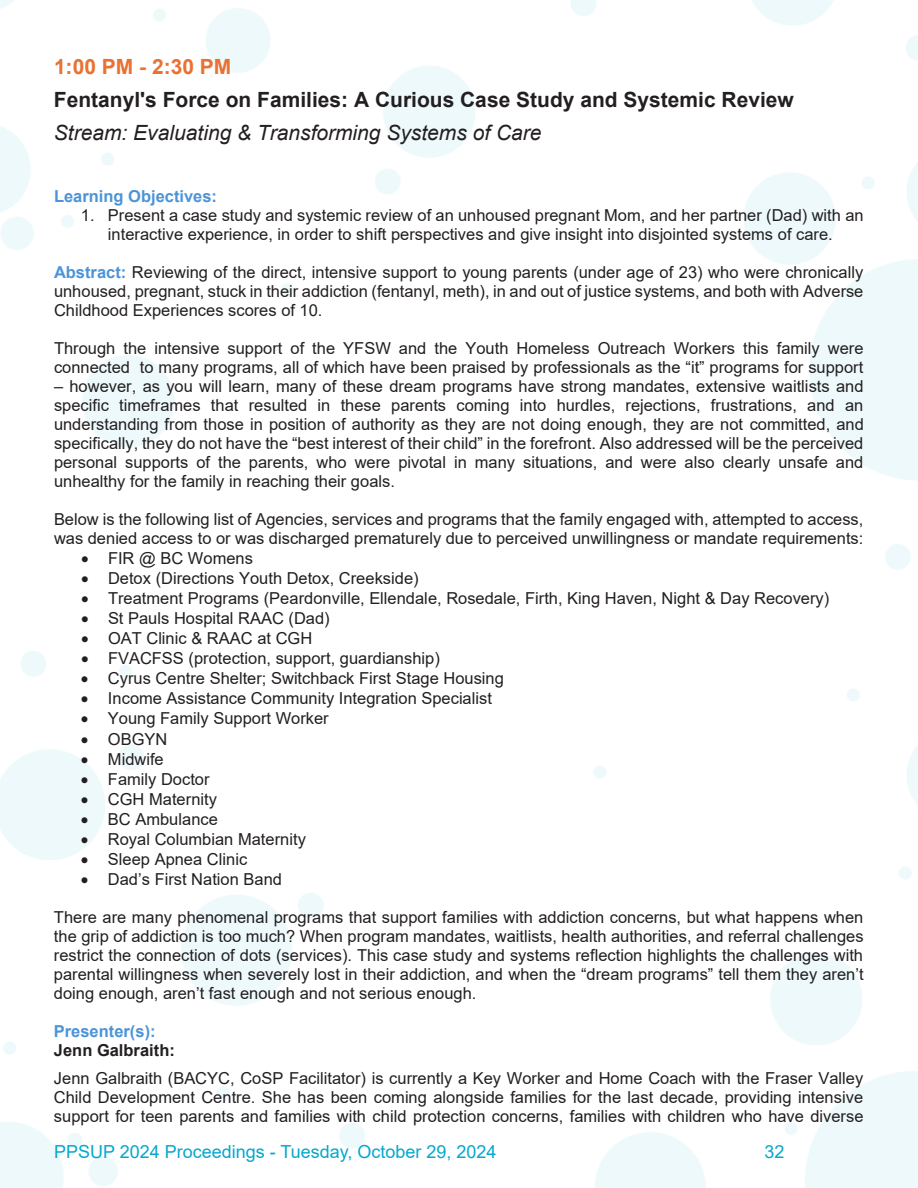
<style>
.page{position:relative;width:918px;height:1188px;background:#fff}
.page>*{position:absolute;margin:0;border:0;box-sizing:border-box;transform-origin:0 0}
.t1{font:700 21px/33.2px "Arial";color:#231f20}
.t2{font:18px "Arial";color:#06a8cd}
.t3{font:16.5px/19px "Arial";color:#231f20;text-align:justify}
.t4{font:700 16.5px/19px "Arial";color:#231f20}
.t5{font:700 16.5px "Arial";color:#4c94d8}
.s1{color:#e97132}
.s2{font-weight:400;font-style:italic}
.s3{font-weight:700;color:#4c94d8}
.s4{color:#4c94d8}
</style>
<div class="page">
<p class="t1" style="left:54px;top:50px;width:741px"><span class="s1">1:00 PM - 2:30 PM<br></span>Fentanyl's Force on Families: A Curious Case Study and Systemic Review<br><span class="s2">Stream: Evaluating &amp; Transforming Systems of Care</span></p>
<p class="t5" style="left:54px;top:185px;width:165px">Learning Objectives:</p>
<p class="t3" style="left:81px;top:206px;width:784px;text-align:center">1. Present a case study and systemic review of an unhoused pregnant Mom, and her partner (Dad) with an interactive experience, in order to shift perspectives and give insight into disjointed systems of care.</p>
<p class="t3" style="left:54px;top:263px;width:811px"><span class="s3">Abstract:</span> Reviewing of the direct, intensive support to young parents (under age of 23) who were chronically unhoused, pregnant, stuck in their addiction (fentanyl, meth), in and out of justice systems, and both with Adverse Childhood Experiences scores of 10.</p>
<p class="t3" style="left:54px;top:339px;width:811px">Through the intensive support of the YFSW and the Youth Homeless Outreach Workers this family were connected to many programs, all of which have been praised by professionals as the “it” programs for support</p>
<p class="t3" style="left:54px;top:376px;width:811px">– however, as you will learn, many of these dream programs have strong mandates, extensive waitlists and specific timeframes that resulted in these parents coming into hurdles, rejections, frustrations, and an understanding from those in position of authority as they are not doing enough, they are not committed, and specifically, they do not have the “best interest of their child” in the forefront. Also addressed will be the perceived personal supports of the parents, who were pivotal in many situations, and were also clearly unsafe and unhealthy for the family in reaching their goals.</p>
<p class="t3" style="left:54px;top:509px;width:811px">Below is the following list of Agencies, services and programs that the family engaged with, attempted to access, was denied access to or was discharged prematurely due to perceived unwillingness or mandate requirements:</p>
<p class="t3" style="left:81px;top:548px;width:173px">• FIR @ BC Womens</p>
<p class="t3" style="left:81px;top:568px;width:339px">• Detox (Directions Youth Detox, Creekside)</p>
<p class="t3" style="left:81px;top:588px;width:750px">• Treatment Programs (Peardonville, Ellendale, Rosedale, Firth, King Haven, Night &amp; Day Recovery)</p>
<p class="t3" style="left:81px;top:609px;width:250px">• St Pauls Hospital RAAC (Dad)</p>
<p class="t3" style="left:81px;top:629px;width:233px">• OAT Clinic &amp; RAAC at CGH</p>
<p class="t3" style="left:81px;top:649px;width:360px">• FVACFSS (protection, support, guardianship)</p>
<p class="t3" style="left:81px;top:669px;width:424px">• Cyrus Centre Shelter; Switchback First Stage Housing</p>
<p class="t3" style="left:81px;top:689px;width:413px">• Income Assistance Community Integration Specialist</p>
<p class="t3" style="left:81px;top:709px;width:249px">• Young Family Support Worker</p>
<p class="t3" style="left:81px;top:729px;width:88px">• OBGYN</p>
<p class="t3" style="left:81px;top:749px;width:84px">• Midwife</p>
<p class="t3" style="left:81px;top:769px;width:130px">• Family Doctor</p>
<p class="t3" style="left:81px;top:789px;width:138px">• CGH Maternity</p>
<p class="t3" style="left:81px;top:809px;width:138px">• BC Ambulance</p>
<p class="t3" style="left:81px;top:830px;width:226px">• Royal Columbian Maternity</p>
<p class="t3" style="left:81px;top:850px;width:168px">• Sleep Apnea Clinic</p>
<p class="t3" style="left:81px;top:870px;width:203px">• Dad’s First Nation Band</p>
<p class="t3" style="left:54px;top:908px;width:811px">There are many phenomenal programs that support families with addiction concerns, but what happens when the grip of addiction is too much? When program mandates, waitlists, health authorities, and referral challenges restrict the connection of dots (services). This case study and systems reflection highlights the challenges with parental willingness when severely lost in their addiction, and when the “dream programs” tell them they aren’t doing enough, aren’t fast enough and not serious enough.</p>
<p class="t4" style="left:54px;top:1022px;width:122px"><span class="s4">Presenter(s):<br></span>Jenn Galbraith:</p>
<p class="t3" style="left:54px;top:1069px;width:811px">Jenn Galbraith (BACYC, CoSP Facilitator) is currently a Key Worker and Home Coach with the Fraser Valley Child Development Centre. She has been coming alongside families for the last decade, providing intensive support for teen parents and families with child protection concerns, families with children who have diverse</p>
<p class="t2" style="left:54px;top:1139px;width:444px">PPSUP 2024 Proceedings - Tuesday, October 29, 2024</p>
<p class="t2" style="left:764px;top:1139px;width:22px">32</p>
</div>
